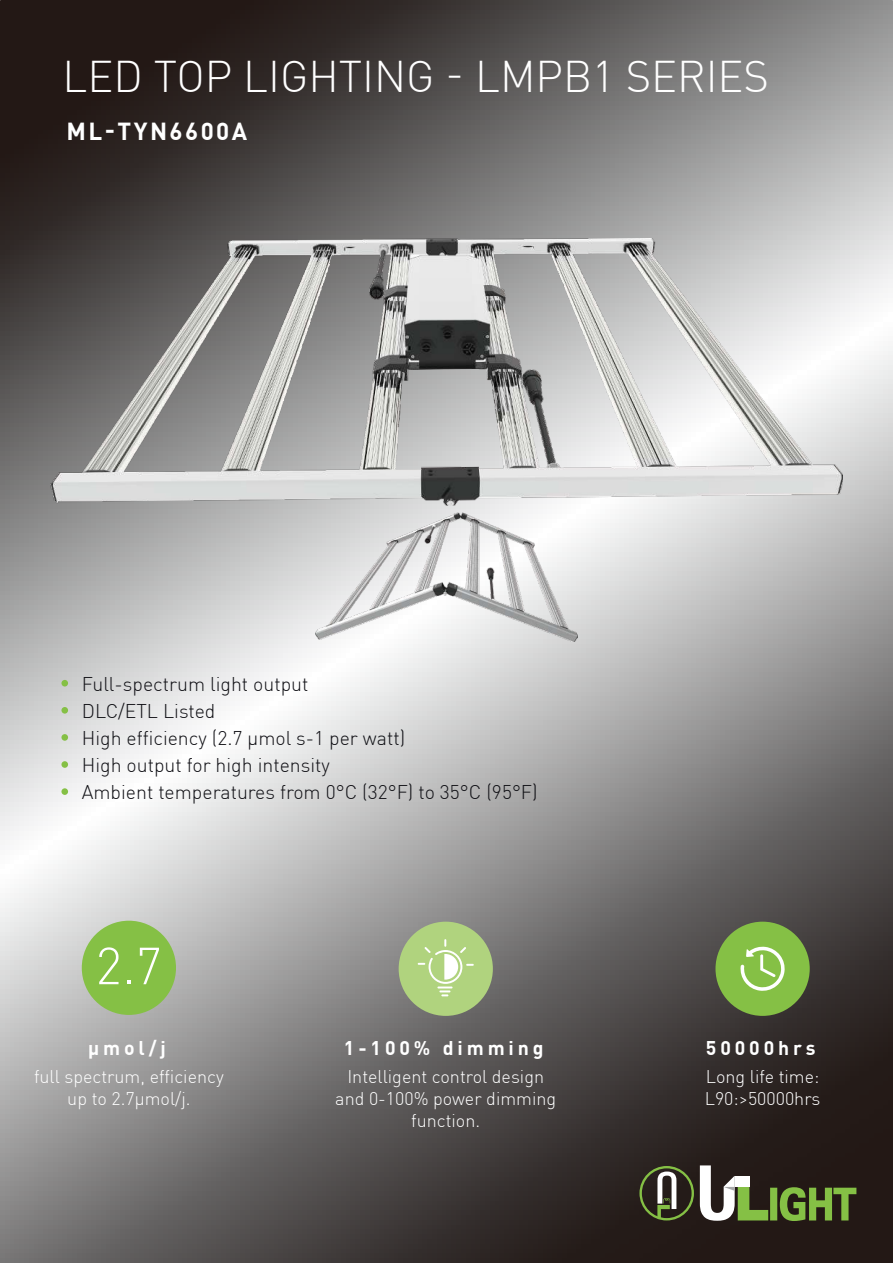
<style>
.page{position:relative;width:893px;height:1263px;background:#fff}
.page>*{position:absolute;margin:0;border:0;box-sizing:border-box;transform-origin:0 0}
.t1{font:300 51.3px "DIN Pro";color:#fff}
.t2{font:300 43.5px "DIN Pro";color:#fff}
.t3{font:700 24.15px "DIN Pro";letter-spacing:.1em;color:#fff}
.t4{font:300 19.5px/27px "DIN Pro";color:#101015}
.t5{font:700 19.5px "DIN Pro";letter-spacing:.2em;color:#fff}
.t6{font:300 18px/21.6px "DIN Pro";color:#fff;text-align:center}
</style>
<div class="page">
<img style="left:0;top:0;width:893px;height:1263px">
<div style="left:82px;top:921px;width:94px;height:94px;background:#85c045;border-radius:50%"></div>
<div style="left:399px;top:922px;width:94px;height:94px;background:#b0d37e;border-radius:50%"></div>
<svg style="left:418px;top:939px;width:56px;height:57px"></svg>
<div style="left:715px;top:922px;width:95px;height:94px;background:#85c045;border-radius:50%"></div>
<svg style="left:740px;top:947px;width:45px;height:44px"></svg>
<div style="left:61px;top:680px;width:7px;height:6px;background:#85c045;border-radius:50%"></div>
<div style="left:61px;top:707px;width:7px;height:7px;background:#85c045;border-radius:50%"></div>
<div style="left:61px;top:734px;width:7px;height:7px;background:#85c045;border-radius:50%"></div>
<div style="left:61px;top:761px;width:7px;height:7px;background:#85c045;border-radius:50%"></div>
<div style="left:61px;top:788px;width:7px;height:7px;background:#85c045;border-radius:50%"></div>
<img style="left:51px;top:238px;width:791px;height:267px">
<svg style="left:639px;top:1166px;width:55px;height:54px"></svg>
<svg style="left:700px;top:1165px;width:156px;height:56px"></svg>
<div style="left:735px;top:1176px;width:14px;height:11px;background:#fff"></div>
<img style="left:315px;top:513px;width:263px;height:129px">
<h2 class="t2" style="left:62px;top:49px;width:708px">LED TOP LIGHTING - LMPB1 SERIES</h2>
<p class="t3" style="left:67px;top:116px;width:182px">ML-TYN6600A</p>
<p class="t4" style="left:82px;top:672px;width:457px">Full-spectrum light output<br>DLC/ETL Listed<br>High efficiency (2.7 μmol s-1 per watt)<br>High output for high intensity<br>Ambient temperatures from 0°C (32°F) to 35°C (95°F)</p>
<h1 class="t1" style="left:95px;top:947px;width:68px">2.7</h1>
<p class="t5" style="left:88px;top:1035px;width:79px">μmol/j</p>
<p class="t6" style="left:34px;top:1066px;width:191px">full spectrum, efficiency up to 2.7μmol/j.</p>
<p class="t5" style="left:344px;top:1035px;width:201px">1-100% dimming</p>
<p class="t5" style="left:706px;top:1035px;width:111px">50000hrs</p>
<p class="t6" style="left:335px;top:1068px;width:222px">Intelligent control design and 0-100% power dimming function.</p>
<p class="t6" style="left:705px;top:1068px;width:117px;text-align:left">Long life time:<br>L90:&gt;50000hrs</p>
</div>
